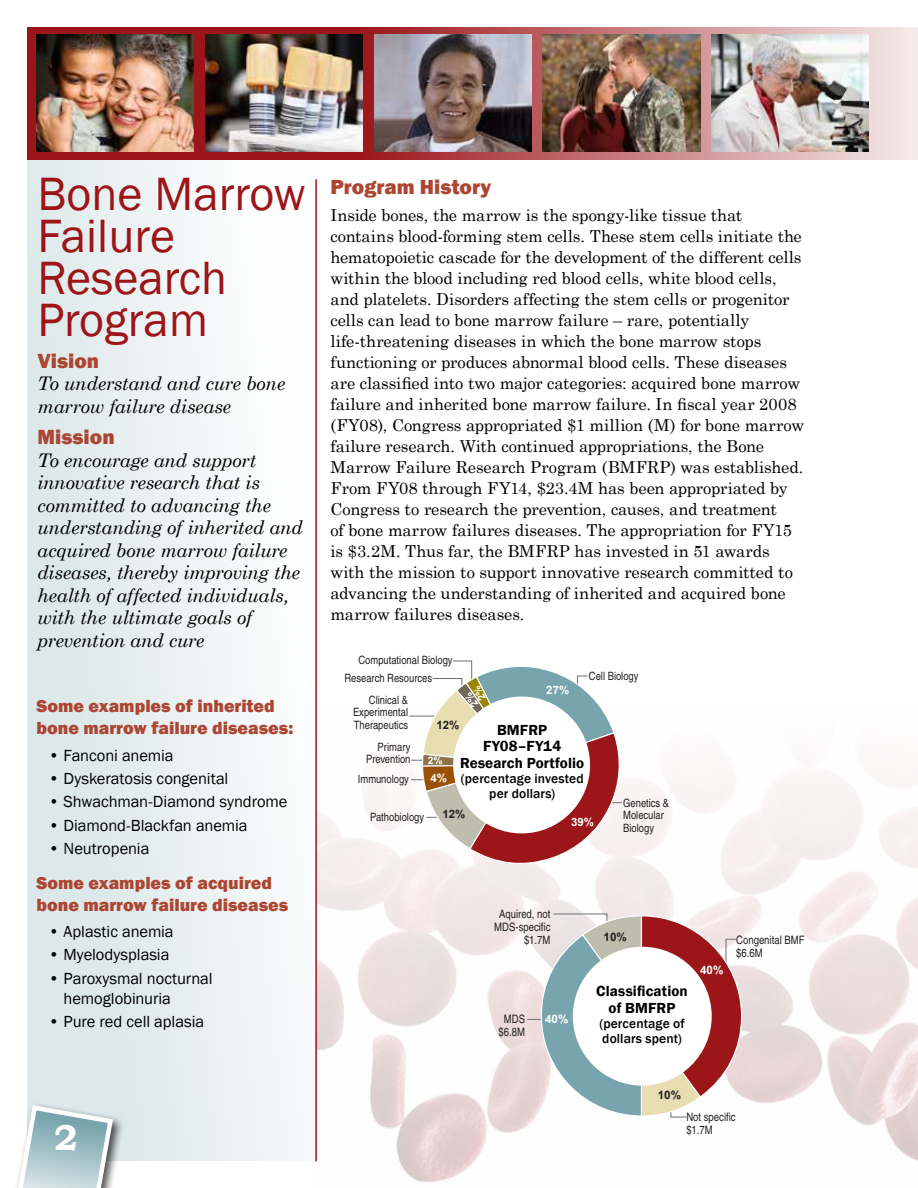
<style>
.page{position:relative;width:918px;height:1188px;background:#fff}
.page>*{position:absolute;margin:0;border:0;box-sizing:border-box;transform-origin:0 0}
.t1{font:48px/42px "Franklin Gothic";color:#9c1519}
.t2{font:700 36px "Bookman Old Style";color:#fff}
.t3{font:800 21px "Franklin Gothic";color:#ac4633}
.t4{font:italic 18.75px/22.5px "Century Schoolbook";letter-spacing:-.015em;color:#000}
.t5{font:800 18px/21.6px "Franklin Gothic";color:#ac4633}
.t6{font:16.5px/21px "Century Schoolbook";letter-spacing:-.005em;color:#000}
.t7{font:16.5px/19.8px "Franklin Gothic";letter-spacing:-.005em;color:#000}
.t8{font:600 15px/16.5px "Franklin Gothic";letter-spacing:.01em;color:#000;text-align:center}
.t9{font:500 13.5px/15px "Franklin Gothic";letter-spacing:.01em;color:#000}
.t10{font:condensed 11.7px/12.8px "Helvetica";color:#231f20}
.t11{font:700 11.7px "Arial";color:#fff}
.t12{font:700 11.7px "Arial";color:#231f20}
.t13{font:condensed 11.4px/12.6px "Helvetica";color:#231f20;text-align:right}
.t14{font:700 11.4px "Arial";color:#fff}
.t15{font:700 11.4px "Arial";color:#231f20}
.t16{font:700 10.35px "Arial";color:#fff}
</style>
<div class="page">
<img style="left:316px;top:715px;width:602px;height:468px">
<div style="left:27px;top:27px;width:290px;height:1134px;background:linear-gradient(to right,#d9e6e7,#fdfdfd)"></div>
<svg style="left:27px;top:27px;width:891px;height:133px;background:#bd7072"></svg>
<img style="left:37px;top:35px;width:157px;height:116px">
<img style="left:374px;top:35px;width:157px;height:116px">
<img style="left:205px;top:35px;width:158px;height:116px">
<img style="left:712px;top:35px;width:157px;height:116px">
<img style="left:543px;top:35px;width:157px;height:116px">
<svg style="left:527px;top:913px;width:216px;height:205px"></svg>
<div style="left:573px;top:947px;width:139px;height:139px;background:#fff;border-radius:50%"></div>
<hr style="left:315px;top:179px;width:2px;height:982px;background:#9c1519">
<hr style="left:409px;top:716px;width:37px;height:1px;background:#6e6f72">
<div style="left:7px;top:1101px;width:117px;height:87px;background:#000;opacity:.7"></div>
<svg style="left:8px;top:1103px;width:108px;height:85px"></svg>
<svg style="left:411px;top:660px;width:220px;height:209px"></svg>
<h1 class="t1" style="left:38px;top:174px;width:270px">Bone Marrow<br>Failure<br>Research<br>Program</h1>
<p class="t3" style="left:38px;top:347px;width:63px">Vision</p>
<p class="t4" style="left:38px;top:371px;width:249px">To understand and cure bone marrow failure disease</p>
<p class="t3" style="left:38px;top:424px;width:79px">Mission</p>
<p class="t4" style="left:38px;top:448px;width:267px">To encourage and support innovative research that is committed to advancing the understanding of inherited and acquired bone marrow failure diseases, thereby improving the health of affected individuals, with the ultimate goals of prevention and cure</p>
<p class="t5" style="left:37px;top:696px;width:258px">Some examples of inherited bone marrow failure diseases:</p>
<p class="t7" style="left:49px;top:746px;width:126px">• Fanconi anemia</p>
<p class="t7" style="left:49px;top:769px;width:181px">• Dyskeratosis congenital</p>
<p class="t7" style="left:49px;top:792px;width:240px">• Shwachman-Diamond syndrome</p>
<p class="t7" style="left:49px;top:815px;width:200px">• Diamond-Blackfan anemia</p>
<p class="t7" style="left:49px;top:839px;width:102px">• Neutropenia</p>
<p class="t5" style="left:37px;top:872px;width:253px">Some examples of acquired bone marrow failure diseases</p>
<p class="t7" style="left:49px;top:922px;width:127px">• Aplastic anemia</p>
<p class="t7" style="left:49px;top:945px;width:122px">• Myelodysplasia</p>
<p class="t7" style="left:64px;top:969px;width:150px;text-indent:-15px">• Paroxysmal nocturnal hemoglobinuria</p>
<p class="t7" style="left:49px;top:1012px;width:157px">• Pure red cell aplasia</p>
<h2 class="t2" style="left:54px;top:1112px;width:25px">2</h2>
<p class="t3" style="left:330px;top:173px;width:162px">Program History</p>
<p class="t6" style="left:330px;top:203px;width:475px">Inside bones, the marrow is the spongy-like tissue that contains blood-forming stem cells. These stem cells initiate the hematopoietic cascade for the development of the different cells within the blood including red blood cells, white blood cells, and platelets. Disorders affecting the stem cells or progenitor cells can lead to bone marrow failure – rare, potentially life-threatening diseases in which the bone marrow stops functioning or produces abnormal blood cells. These diseases are classified into two major categories: acquired bone marrow failure and inherited bone marrow failure. In fiscal year 2008 (FY08), Congress appropriated $1 million (M) for bone marrow failure research. With continued appropriations, the Bone Marrow Failure Research Program (BMFRP) was established.<br>From FY08 through FY14, $23.4M has been appropriated by Congress to research the prevention, causes, and treatment<br>of bone marrow failures diseases. The appropriation for FY15 is $3.2M. Thus far, the BMFRP has invested in 51 awards with the mission to support innovative research committed to advancing the understanding of inherited and acquired bone marrow failures diseases.</p>
<p class="t13" style="left:358px;top:654px;width:96px">Computational Biology</p>
<p class="t13" style="left:344px;top:671px;width:89px">Research Resources</p>
<p class="t13" style="left:589px;top:669px;width:51px">Cell Biology</p>
<p class="t13" style="left:353px;top:693px;width:57px;text-align:justify;text-indent:16px">Clinical &amp; Experimental Therapeutics</p>
<p class="t13" style="left:366px;top:740px;width:46px">Primary<br>Prevention</p>
<p class="t13" style="left:358px;top:773px;width:53px">Immunology</p>
<p class="t14" style="left:546px;top:682px;width:24px">27%</p>
<p class="t15" style="left:436px;top:718px;width:24px">12%</p>
<p class="t8" style="left:460px;top:722px;width:126px">BMFRP<br>FY08–FY14<br>Research Portfolio</p>
<p class="t9" style="left:461px;top:771px;width:124px;text-align:center">(percentage invested per dollars)</p>
<p class="t16" style="left:428px;top:754px;width:16px">2%</p>
<p class="t14" style="left:431px;top:770px;width:18px">4%</p>
<p class="t15" style="left:443px;top:806px;width:24px">12%</p>
<p class="t13" style="left:370px;top:810px;width:55px">Pathobiology</p>
<p class="t14" style="left:571px;top:814px;width:24px">39%</p>
<p class="t13" style="left:623px;top:796px;width:48px;text-align:left">Genetics &amp;<br>Molecular<br>Biology</p>
<p class="t10" style="left:494px;top:907px;width:58px;text-align:right">Aquired, not<br>MDS-specific $1.7M</p>
<p class="t10" style="left:499px;top:1012px;width:28px;text-align:center">MDS $6.8M</p>
<p class="t11" style="left:545px;top:1011px;width:25px">40%</p>
<p class="t12" style="left:604px;top:929px;width:25px">10%</p>
<p class="t8" style="left:596px;top:983px;width:93px">Classification of BMFRP</p>
<p class="t9" style="left:599px;top:1016px;width:87px">(percentage of dollars spent)</p>
<p class="t11" style="left:700px;top:962px;width:25px">40%</p>
<p class="t10" style="left:736px;top:934px;width:70px">Congenital BMF $6.6M</p>
<p class="t12" style="left:658px;top:1087px;width:25px">10%</p>
<p class="t10" style="left:686px;top:1111px;width:51px">Not specific $1.7M</p>
</div>
